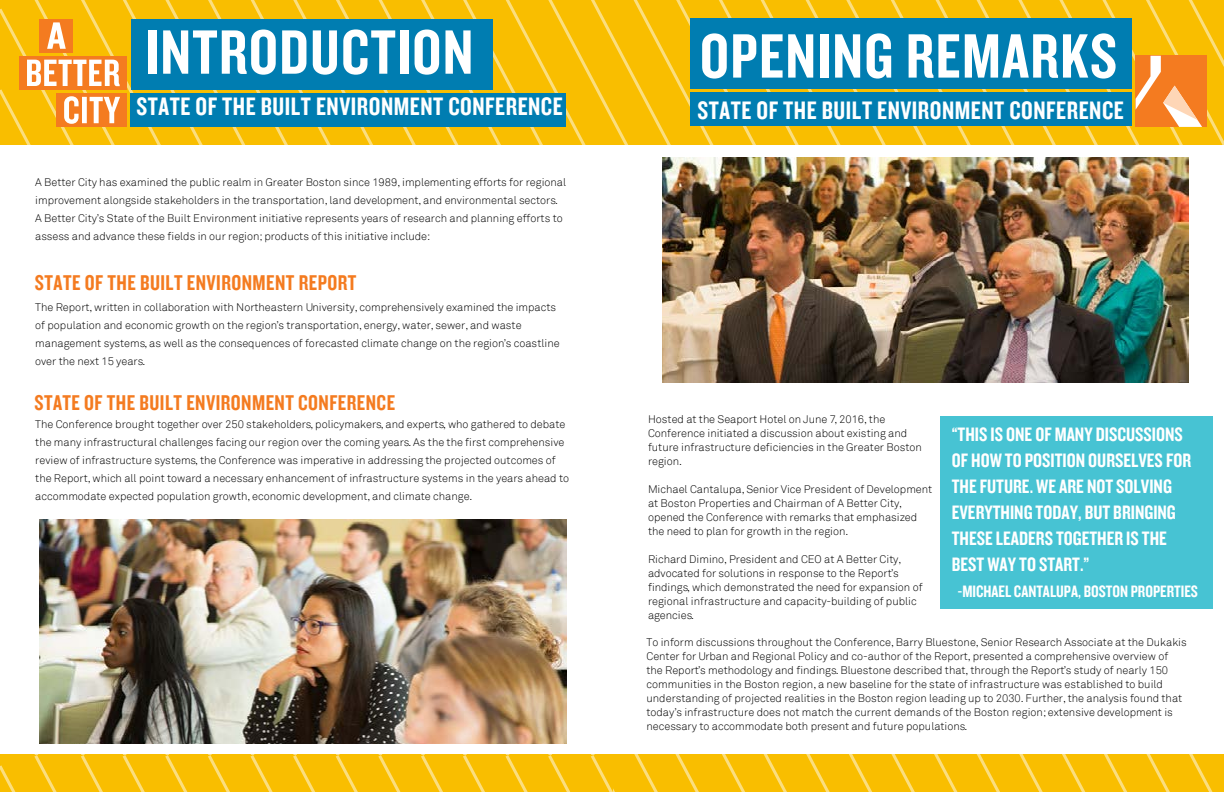
<style>
.page{position:relative;width:1224px;height:792px;background:#fff}
.page>*{position:absolute;margin:0;border:0;box-sizing:border-box;transform-origin:0 0}
.t1{font:65px "Knockout HTF49 Liteweight";letter-spacing:.02em;color:#fff}
.t2{font:26px "Knockout HTF49 Liteweight";letter-spacing:.02em;color:#fff}
.t3{font:22px "Knockout HTF49 Liteweight";letter-spacing:.02em;color:#f47b20}
.t4{font:20px/26px "Knockout HTF49 Liteweight";color:#fff}
.t5{font:17px "Knockout HTF49 Liteweight";color:#fff}
.t6{font:300 11px/14px "Akkurat";color:#000}
</style>
<div class="page">
<svg style="left:932px;top:89px;width:43px;height:56px"></svg>
<svg style="left:979px;top:0;width:245px;height:145px;background:#f8b51b"></svg>
<svg style="left:0;top:755px;width:1224px;height:37px;background:#f9c00a"></svg>
<svg style="left:0;top:0;width:932px;height:145px;background:#f8bc11"></svg>
<div style="left:690px;top:92px;width:442px;height:34px;background:#007db1"></div>
<div style="left:131px;top:93px;width:435px;height:34px;background:#007db1"></div>
<div style="left:131px;top:19px;width:362px;height:71px;background:#007db1"></div>
<img style="left:40px;top:519px;width:526px;height:225px">
<div style="left:690px;top:18px;width:442px;height:71px;background:#007db1"></div>
<img style="left:663px;top:158px;width:525px;height:224px">
<div style="left:940px;top:416px;width:273px;height:193px;background:#47c3d3"></div>
<h1 class="t1" style="left:145px;top:21px;width:329px">INTRODUCTION</h1>
<h1 class="t1" style="left:700px;top:25px;width:419px">OPENING REMARKS</h1>
<h2 class="t2" style="left:136px;top:94px;width:428px">STATE OF THE BUILT ENVIRONMENT CONFERENCE</h2>
<h2 class="t2" style="left:698px;top:98px;width:428px">STATE OF THE BUILT ENVIRONMENT CONFERENCE</h2>
<p class="t6" style="left:35px;top:174px;width:532px;line-height:18px">A Better City has examined the public realm in Greater Boston since 1989, implementing efforts for regional improvement alongside stakeholders in the transportation, land development, and environmental sectors.<br>A Better City’s State of the Built Environment initiative represents years of research and planning efforts to assess and advance these fields in our region; products of this initiative include:</p>
<h3 class="t3" style="left:35px;top:272px;width:323px">STATE OF THE BUILT ENVIRONMENT REPORT</h3>
<p class="t6" style="left:35px;top:298px;width:526px;line-height:18px">The Report, written in collaboration with Northeastern University, comprehensively examined the impacts of population and economic growth on the region’s transportation, energy, water, sewer, and waste management systems, as well as the consequences of forecasted climate change on the region’s coastline over the next 15 years.</p>
<h3 class="t3" style="left:34px;top:393px;width:362px">STATE OF THE BUILT ENVIRONMENT CONFERENCE</h3>
<p class="t6" style="left:35px;top:415px;width:535px;line-height:18px">The Conference brought together over 250 stakeholders, policymakers, and experts, who gathered to debate the many infrastructural challenges facing our region over the coming years. As the the first comprehensive review of infrastructure systems, the Conference was imperative in addressing the projected outcomes of the Report, which all point toward a necessary enhancement of infrastructure systems in the years ahead to accommodate expected population growth, economic development, and climate change.</p>
<p class="t6" style="left:648px;top:412px;width:275px">Hosted at the Seaport Hotel on June 7, 2016, the Conference initiated a discussion about existing and future infrastructure deficiencies in the Greater Boston region.</p>
<p class="t6" style="left:648px;top:482px;width:286px">Michael Cantalupa, Senior Vice President of Development at Boston Properties and Chairman of A Better City, opened the Conference with remarks that emphasized the need to plan for growth in the region.</p>
<p class="t6" style="left:648px;top:552px;width:276px">Richard Dimino, President and CEO at A Better City, advocated for solutions in response to the Report’s findings, which demonstrated the need for expansion of regional infrastructure and capacity-building of public agencies.</p>
<h3 class="t4" style="left:952px;top:422px;width:241px">“THIS IS ONE OF MANY DISCUSSIONS<br>OF HOW TO POSITION OURSELVES FOR<br>THE FUTURE. WE ARE NOT SOLVING<br>EVERYTHING TODAY, BUT BRINGING<br>THESE LEADERS TOGETHER IS THE<br>BEST WAY TO START.”</h3>
<h3 class="t5" style="left:958px;top:583px;width:242px">-MICHAEL CANTALUPA, BOSTON PROPERTIES</h3>
<p class="t6" style="left:646px;top:636px;width:542px">To inform discussions throughout the Conference, Barry Bluestone, Senior Research Associate at the Dukakis Center for Urban and Regional Policy and co-author of the Report, presented a comprehensive overview of the Report’s methodology and findings. Bluestone described that, through the Report’s study of nearly 150 communities in the Boston region, a new baseline for the state of infrastructure was established to build understanding of projected realities in the Boston region leading up to 2030. Further, the analysis found that today’s infrastructure does not match the current demands of the Boston region; extensive development is necessary to accommodate both present and future populations.</p>
</div>
